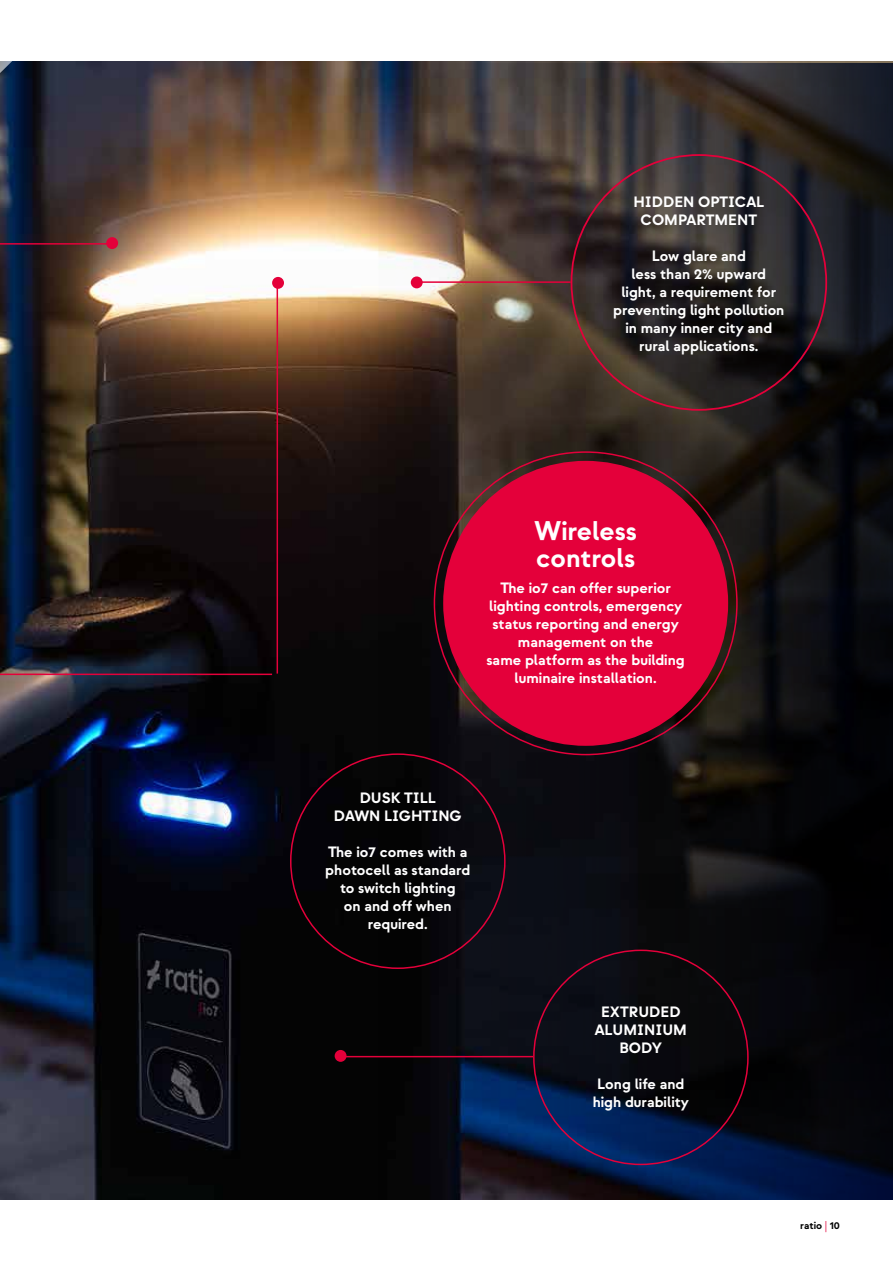
<style>
.page{position:relative;width:893px;height:1263px;background:#fff}
.page>*{position:absolute;margin:0;border:0;box-sizing:border-box;transform-origin:0 0}
.t1{font:700 27px/27px "Strawford";color:#fff}
.t2{font:700 15px/18px "Strawford";color:#fff;text-align:center}
.t3{font:700 10.5px "Strawford";color:#000}
.s1{font-weight:400;color:#e4003a}
</style>
<div class="page">
<img style="left:0;top:64px;width:893px;height:1135px">
<img style="left:301px;top:61px;width:161px;height:443px">
<img style="left:0;top:61px;width:301px;height:487px">
<hr style="left:417px;top:281px;width:154px;height:2px;background:#e4003a">
<div style="left:335px;top:1050px;width:12px;height:12px;background:#e4003a;border-radius:50%"></div>
<hr style="left:338px;top:1056px;width:195px;height:1px;background:#e4003a">
<div style="left:411px;top:276px;width:12px;height:12px;background:#e4003a;border-radius:50%"></div>
<hr style="left:0;top:674px;width:272px;height:1px;background:#e4003a">
<hr style="left:277px;top:283px;width:1px;height:391px;background:#e4003a">
<div style="left:272px;top:277px;width:12px;height:12px;background:#e4003a;border-radius:50%"></div>
<hr style="left:0;top:243px;width:112px;height:2px;background:#e4003a">
<div style="left:106px;top:237px;width:12px;height:12px;background:#e4003a;border-radius:50%"></div>
<div style="left:443px;top:461px;width:285px;height:285px;background:#e4003a;border-radius:50%"></div>
<p class="t2" style="left:633px;top:193px;width:132px">HIDDEN OPTICAL<br>COMPARTMENT</p>
<p class="t2" style="left:613px;top:247px;width:173px">Low glare and<br>less than 2% upward light, a requirement for preventing light pollution in many inner city and rural applications.</p>
<h1 class="t1" style="left:535px;top:517px;width:104px">Wireless controls</h1>
<p class="t2" style="left:486px;top:579px;width:200px">The io7 can offer superior lighting controls, emergency status reporting and energy management on the<br>same platform as the building luminaire installation.</p>
<p class="t2" style="left:334px;top:789px;width:129px">DUSK TILL<br>DAWN LIGHTING</p>
<p class="t2" style="left:325px;top:843px;width:147px">The io7 comes with a photocell as standard to switch lighting<br>on and off when required.</p>
<p class="t2" style="left:595px;top:1003px;width:94px">EXTRUDED<br>ALUMINIUM<br>BODY</p>
<p class="t2" style="left:593px;top:1075px;width:98px">Long life and high durability</p>
<p class="t3" style="left:800px;top:1218px;width:41px">ratio <span class="s1">|</span> 10</p>
</div>
